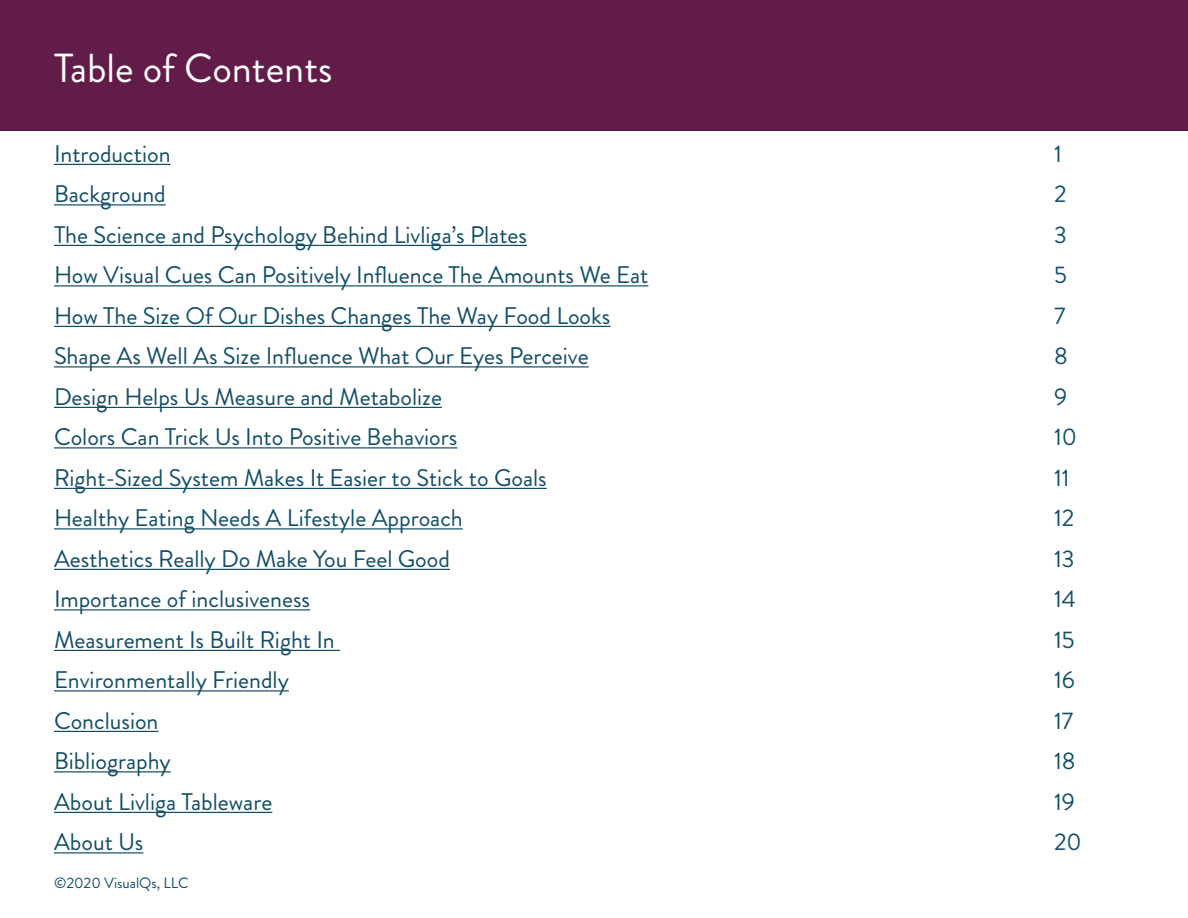
<style>
.page{position:relative;width:1188px;height:918px;background:#fff}
.page>*{position:absolute;margin:0;border:0;box-sizing:border-box;transform-origin:0 0}
.t1{font:40.5px "Brandon Grotesque";color:#fff}
.t2{font:24px/40.5px "Brandon Grotesque";color:#134e67}
.t3{font:15px "Brandon Grotesque";color:#134e67}
</style>
<div class="page">
<div style="left:0;top:0;width:1188px;height:131px;background:#611c4a"></div>
<hr style="left:54px;top:164px;width:117px;height:1px;background:#134e67">
<hr style="left:54px;top:204px;width:112px;height:1px;background:#134e67">
<hr style="left:54px;top:245px;width:473px;height:1px;background:#134e67">
<hr style="left:54px;top:285px;width:594px;height:1px;background:#134e67">
<hr style="left:54px;top:326px;width:557px;height:1px;background:#134e67">
<hr style="left:54px;top:366px;width:535px;height:1px;background:#134e67">
<hr style="left:54px;top:407px;width:388px;height:1px;background:#134e67">
<hr style="left:54px;top:447px;width:403px;height:1px;background:#134e67">
<hr style="left:54px;top:488px;width:493px;height:1px;background:#134e67">
<hr style="left:54px;top:528px;width:409px;height:1px;background:#134e67">
<hr style="left:54px;top:569px;width:396px;height:1px;background:#134e67">
<hr style="left:54px;top:609px;width:256px;height:1px;background:#134e67">
<hr style="left:54px;top:650px;width:286px;height:1px;background:#134e67">
<hr style="left:54px;top:690px;width:235px;height:1px;background:#134e67">
<hr style="left:54px;top:731px;width:105px;height:1px;background:#134e67">
<hr style="left:54px;top:771px;width:117px;height:1px;background:#134e67">
<hr style="left:54px;top:812px;width:218px;height:1px;background:#134e67">
<hr style="left:54px;top:852px;width:89px;height:1px;background:#134e67">
<h1 class="t1" style="left:54px;top:41px;width:280px">Table of Contents</h1>
<p class="t2" style="left:54px;top:134px;width:596px">Introduction<br>Background<br>The Science and Psychology Behind Livliga’s Plates<br>How Visual Cues Can Positively Influence The Amounts We Eat How The Size Of Our Dishes Changes The Way Food Looks Shape As Well As Size Influence What Our Eyes Perceive Design Helps Us Measure and Metabolize<br>Colors Can Trick Us Into Positive Behaviors<br>Right-Sized System Makes It Easier to Stick to Goals<br>Healthy Eating Needs A Lifestyle Approach<br>Aesthetics Really Do Make You Feel Good<br>Importance of inclusiveness<br>Measurement Is Built Right In<br>Environmentally Friendly<br>Conclusion<br>Bibliography<br>About Livliga Tableware<br>About Us</p>
<p class="t2" style="left:1054px;top:134px;width:29px">1<br>2<br>3<br>5<br>7<br>8<br>9<br>10<br>11<br>12<br>13<br>14<br>15<br>16<br>17<br>18<br>19<br>20</p>
<p class="t3" style="left:54px;top:873px;width:136px">©2020 VisualQs, LLC</p>
</div>
